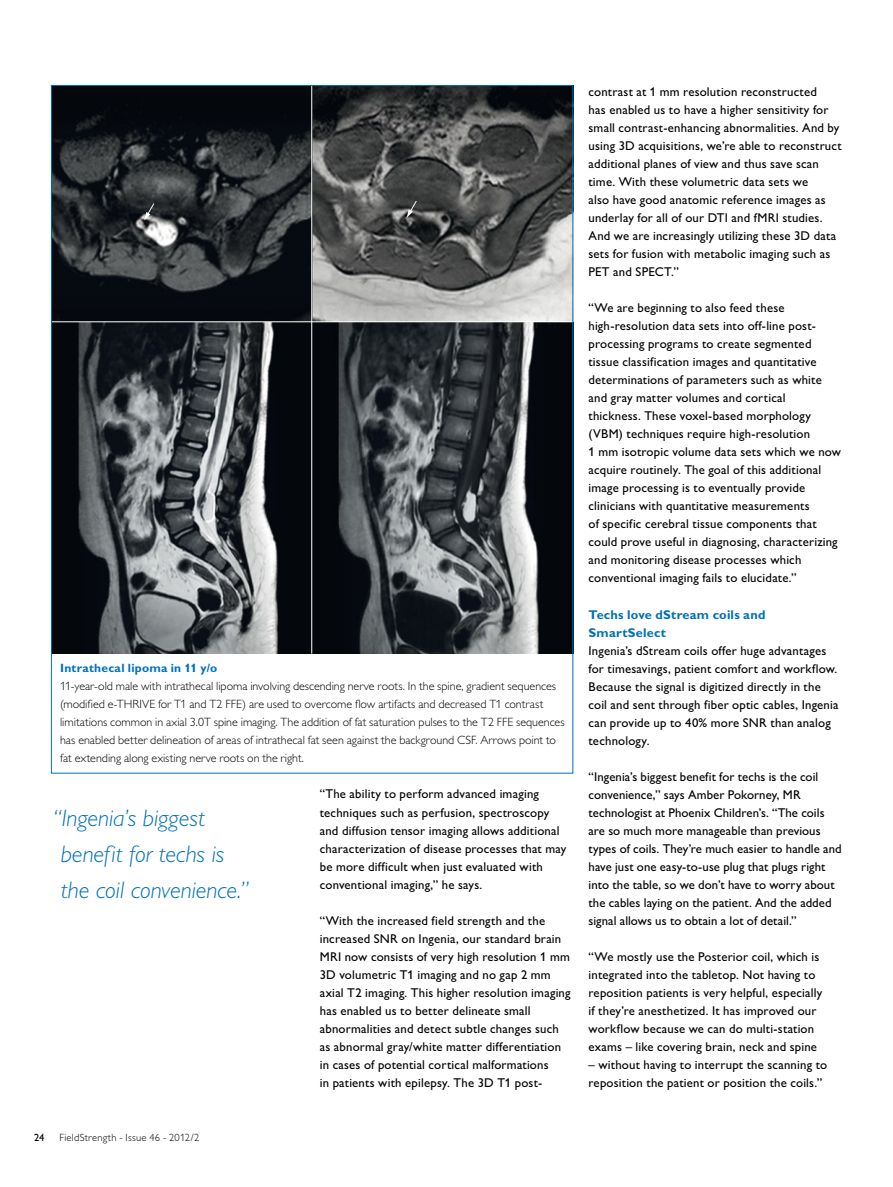
<style>
.page{position:relative;width:893px;height:1187px;background:#fff}
.page>*{position:absolute;margin:0;border:0;box-sizing:border-box;transform-origin:0 0}
.t1{font:italic 24px/36px "Gill Sans Alt One WGL Light";letter-spacing:-.005em;color:#0071b9}
.t2{font:12.75px/18px "Gill Sans Alt One WGL";letter-spacing:.015em;color:#000}
.t3{font:700 12.75px/18px "Gill Sans Alt One WGL";letter-spacing:.02em;color:#0071b9}
.t4{font:12px/18px "Gill Sans Alt One WGL Light";color:#000}
.t5{font:700 12px "Gill Sans Alt One WGL";letter-spacing:.02em;color:#0071b9}
.t6{font:10.5px "Gill Sans Alt One WGL Light";letter-spacing:.025em;color:#000}
.t7{font:10.5px "Gill Sans Alt One WGL";color:#000}
</style>
<div class="page">
<img style="left:53px;top:87px;width:518px;height:566px">
<hr style="left:311px;top:85px;width:1px;height:568px;background:#fff">
<hr style="left:52px;top:321px;width:521px;height:1px;background:#fff">
<svg style="left:144px;top:203px;width:10px;height:17px"></svg>
<svg style="left:407px;top:201px;width:10px;height:17px"></svg>
<p class="t5" style="left:60px;top:660px;width:159px">Intrathecal lipoma in 11 y/o</p>
<p class="t4" style="left:60px;top:677px;width:506px">11-year-old male with intrathecal lipoma involving descending nerve roots. In the spine, gradient sequences (modified e-THRIVE for T1 and T2 FFE) are used to overcome flow artifacts and decreased T1 contrast limitations common in axial 3.0T spine imaging. The addition of fat saturation pulses to the T2 FFE sequences has enabled better delineation of areas of intrathecal fat seen against the background CSF. Arrows point to fat extending along existing nerve roots on the right.</p>
<h1 class="t1" style="left:61px;top:799px;width:190px;text-indent:-8px">“Ingenia’s biggest benefit for techs is the coil convenience.”</h1>
<p class="t7" style="left:34px;top:1129px;width:12px">24</p>
<p class="t6" style="left:60px;top:1130px;width:141px">FieldStrength - Issue 46 - 2012/2</p>
<p class="t2" style="left:320px;top:785px;width:248px">“The ability to perform advanced imaging techniques such as perfusion, spectroscopy and diffusion tensor imaging allows additional characterization of disease processes that may be more difficult when just evaluated with conventional imaging,” he says.</p>
<p class="t2" style="left:320px;top:911px;width:252px">“With the increased field strength and the increased SNR on Ingenia, our standard brain MRI now consists of very high resolution 1 mm 3D volumetric T1 imaging and no gap 2 mm axial T2 imaging. This higher resolution imaging has enabled us to better delineate small abnormalities and detect subtle changes such as abnormal gray/white matter differentiation in cases of potential cortical malformations<br>in patients with epilepsy. The 3D T1 post-</p>
<p class="t2" style="left:588px;top:83px;width:255px">contrast at 1 mm resolution reconstructed<br>has enabled us to have a higher sensitivity for small contrast-enhancing abnormalities. And by using 3D acquisitions, we’re able to reconstruct additional planes of view and thus save scan time. With these volumetric data sets we<br>also have good anatomic reference images as underlay for all of our DTI and fMRI studies.<br>And we are increasingly utilizing these 3D data sets for fusion with metabolic imaging such as PET and SPECT.”</p>
<p class="t2" style="left:588px;top:299px;width:254px">“We are beginning to also feed these high-resolution data sets into off-line post&shy;processing programs to create segmented tissue classification images and quantitative determinations of parameters such as white and gray matter volumes and cortical thickness. These voxel-based morphology (VBM) techniques require high-resolution<br>1 mm isotropic volume data sets which we now acquire routinely. The goal of this additional image processing is to eventually provide clinicians with quantitative measurements<br>of specific cerebral tissue components that could prove useful in diagnosing, characterizing and monitoring disease processes which conventional imaging fails to elucidate.”</p>
<p class="t3" style="left:588px;top:605px;width:178px">Techs love dStream coils and<br>SmartSelect</p>
<p class="t2" style="left:588px;top:641px;width:252px">Ingenia’s dStream coils offer huge advantages for timesavings, patient comfort and workflow.<br>Because the signal is digitized directly in the coil and sent through fiber optic cables, Ingenia can provide up to 40% more SNR than analog technology.</p>
<p class="t2" style="left:588px;top:767px;width:255px">“Ingenia’s biggest benefit for techs is the coil convenience,” says Amber Pokorney, MR technologist at Phoenix Children’s. “The coils are so much more manageable than previous types of coils. They’re much easier to handle and have just one easy-to-use plug that plugs right into the table, so we don’t have to worry about the cables laying on the patient. And the added signal allows us to obtain a lot of detail.”</p>
<p class="t2" style="left:588px;top:947px;width:235px">“We mostly use the Posterior coil, which is integrated into the tabletop. Not having to reposition patients is very helpful, especially if they’re anesthetized. It has improved our workflow because we can do multi-station exams – like covering brain, neck and spine</p>
<p class="t2" style="left:588px;top:1055px;width:240px">– without having to interrupt the scanning to reposition the patient or position the coils.”</p>
</div>
